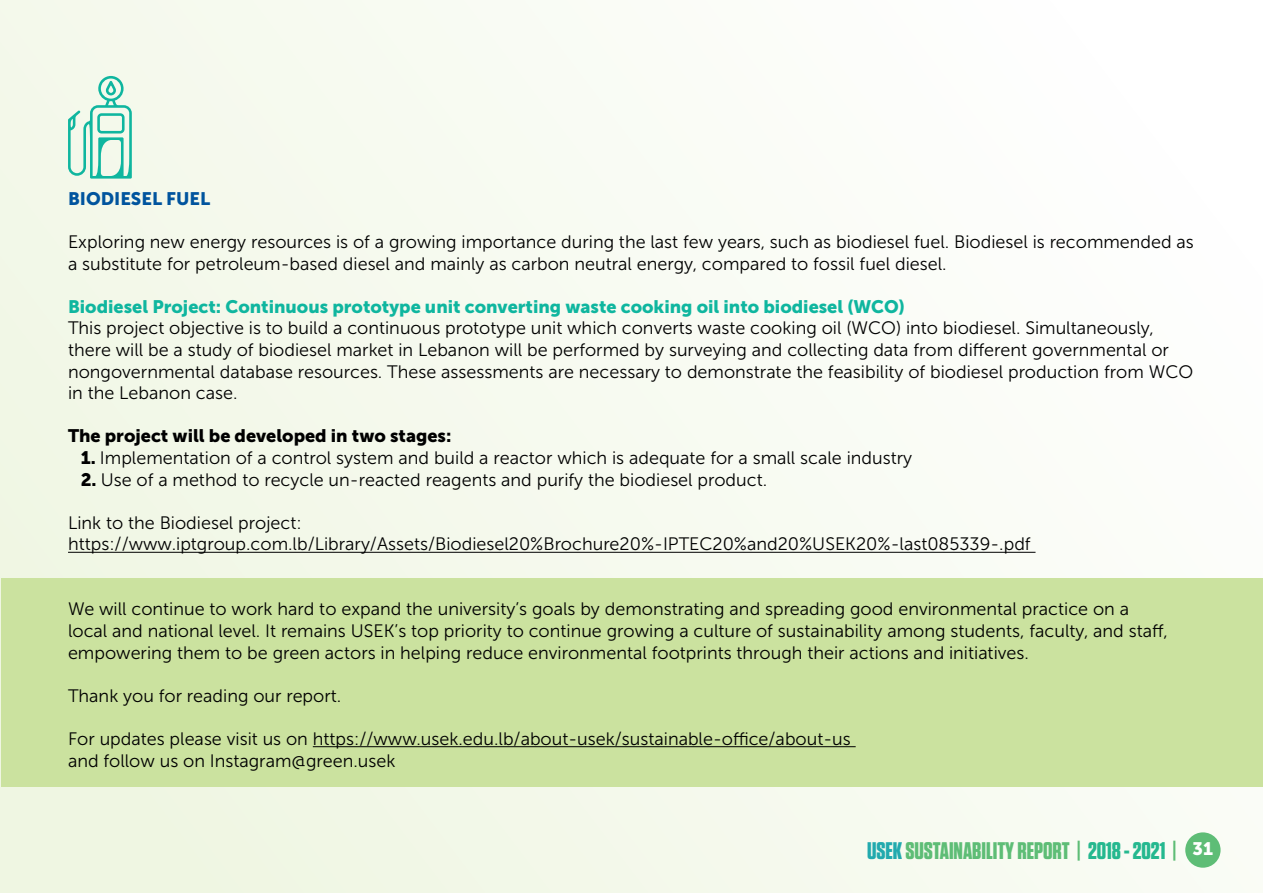
<style>
.page{position:relative;width:1263px;height:893px;background:#fff}
.page>*{position:absolute;margin:0;border:0;box-sizing:border-box;transform-origin:0 0}
.t1{font:700 24px "Tungsten";color:#5ebd76}
.t2{font:18px/21.6px "Museo Sans 300";color:#000}
.t3{font:18px "Museo Sans 900";color:#0fb69f}
.t4{font:18px "Museo Sans 900";color:#000}
.t5{font:18px "Museo Sans 900";color:#00549e}
.s1{font-family:"Museo Sans 900"}
.s2{color:#22aaae}
.s3{color:#25b88f}
</style>
<div class="page">
<div style="left:0;top:0;width:1263px;height:893px;background:linear-gradient(to right,#f1f7e6,#fefefd)"></div>
<div style="left:1185px;top:832px;width:35px;height:36px;background:#5ebd76;border-radius:50%"></div>
<div style="left:1px;top:578px;width:1262px;height:209px;background:#cbe29f"></div>
<hr style="left:68px;top:552px;width:967px;height:1px;background:#000">
<hr style="left:313px;top:746px;width:543px;height:1px;background:#000">
<svg style="left:68px;top:76px;width:64px;height:103px"></svg>
<p class="t5" style="left:68px;top:188px;width:144px">BIODIESEL FUEL</p>
<p class="t2" style="left:68px;top:231px;width:1127px">Exploring new energy resources is of a growing importance during the last few years, such as biodiesel fuel. Biodiesel is recommended as a substitute for petroleum-based diesel and mainly as carbon neutral energy, compared to fossil fuel diesel.</p>
<p class="t3" style="left:68px;top:296px;width:838px">Biodiesel Project: Continuous prototype unit converting waste cooking oil into biodiesel (WCO)</p>
<p class="t2" style="left:68px;top:318px;width:1127px">This project objective is to build a continuous prototype unit which converts waste cooking oil (WCO) into biodiesel. Simultaneously, there will be a study of biodiesel market in Lebanon will be performed by surveying and collecting data from different governmental or nongovernmental database resources. These assessments are necessary to demonstrate the feasibility of biodiesel production from WCO in the Lebanon case.</p>
<p class="t4" style="left:68px;top:426px;width:385px">The project will be developed in two stages:</p>
<p class="t2" style="left:81px;top:447px;width:833px"><span class="s1">1.</span> Implementation of a control system and build a reactor which is adequate for a small scale industry</p>
<p class="t2" style="left:81px;top:469px;width:688px"><span class="s1">2.</span> Use of a method to recycle un-reacted reagents and purify the biodiesel product.</p>
<p class="t2" style="left:68px;top:512px;width:964px">Link to the Biodiesel project: https://www.iptgroup.com.lb/Library/Assets/Biodiesel20%Brochure20%-IPTEC20%and20%USEK20%-last085339-.pdf</p>
<p class="t2" style="left:68px;top:598px;width:1101px">We will continue to work hard to expand the university’s goals by demonstrating and spreading good environmental practice on a local and national level. It remains USEK’s top priority to continue growing a culture of sustainability among students, faculty, and staff, empowering them to be green actors in helping reduce environmental footprints through their actions and initiatives.</p>
<p class="t2" style="left:68px;top:685px;width:275px">Thank you for reading our report.</p>
<p class="t2" style="left:68px;top:728px;width:784px">For updates please visit us on https://www.usek.edu.lb/about-usek/sustainable-office/about-us and follow us on Instagram@green.usek</p>
<h1 class="t1" style="left:867px;top:837px;width:347px"><span class="s2">USEK</span>SUSTAINABILITY REPORT | <span class="s3">2018 - 2021</span> | <sup>31</sup></h1>
</div>
